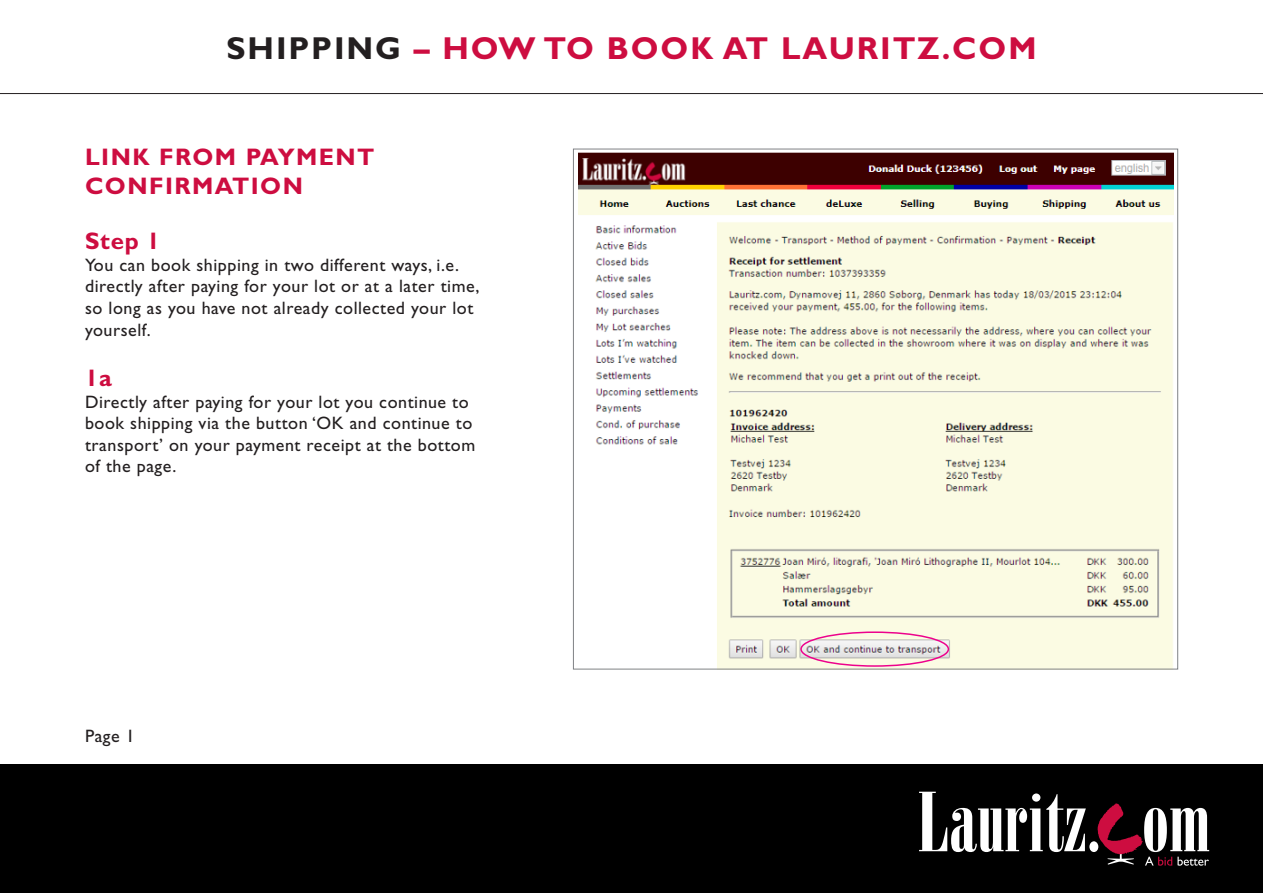
<style>
.page{position:relative;width:1263px;height:893px;background:#fff}
.page>*{position:absolute;margin:0;border:0;box-sizing:border-box;transform-origin:0 0}
.t1{font:700 31.8px "Gill Sans Std";letter-spacing:.06em;color:#cd0d40}
.t2{font:700 24px "Gill Sans Std";letter-spacing:.06em;color:#cd0d40}
.t3{font:18px/21.6px "Gill Sans Std";letter-spacing:.03em;color:#231f20}
.s1{color:#231f20}
</style>
<div class="page">
<div style="left:0;top:764px;width:1263px;height:129px;background:#000"></div>
<svg style="left:919px;top:792px;width:167px;height:60px"></svg>
<div style="left:1089px;top:841px;width:9px;height:11px;background:#fff;border-radius:50%"></div>
<svg style="left:1097px;top:803px;width:112px;height:63px"></svg>
<img style="left:595px;top:222px;width:578px;height:445px">
<hr style="left:0;top:93px;width:1263px;height:1px;background:#231f20">
<div style="left:800px;top:631px;width:149px;height:36px;border:2px solid #ed028c;border-radius:50%"></div>
<img style="left:790px;top:433px;width:103px;height:13px">
<img style="left:1005px;top:433px;width:103px;height:13px">
<img style="left:578px;top:152px;width:596px;height:63px">
<p class="t1" style="left:226px;top:29px;width:811px"><span class="s1">SHIPPING</span> – HOW TO BOOK AT LAURITZ.COM</p>
<p class="t2" style="left:85px;top:143px;width:291px">LINK FROM PAYMENT</p>
<p class="t2" style="left:85px;top:172px;width:219px">CONFIRMATION</p>
<p class="t2" style="left:85px;top:227px;width:76px">Step 1</p>
<p class="t3" style="left:85px;top:254px;width:396px">You can book shipping in two different ways, i.e. directly after paying for your lot or at a later time, so long as you have not already collected your lot yourself.</p>
<p class="t2" style="left:85px;top:364px;width:28px">1a</p>
<p class="t3" style="left:85px;top:391px;width:392px">Directly after paying for your lot you continue to book shipping via the button ‘OK and continue to transport’ on your payment receipt at the bottom of the page.</p>
<p class="t3" style="left:85px;top:725px;width:51px">Page 1</p>
</div>
